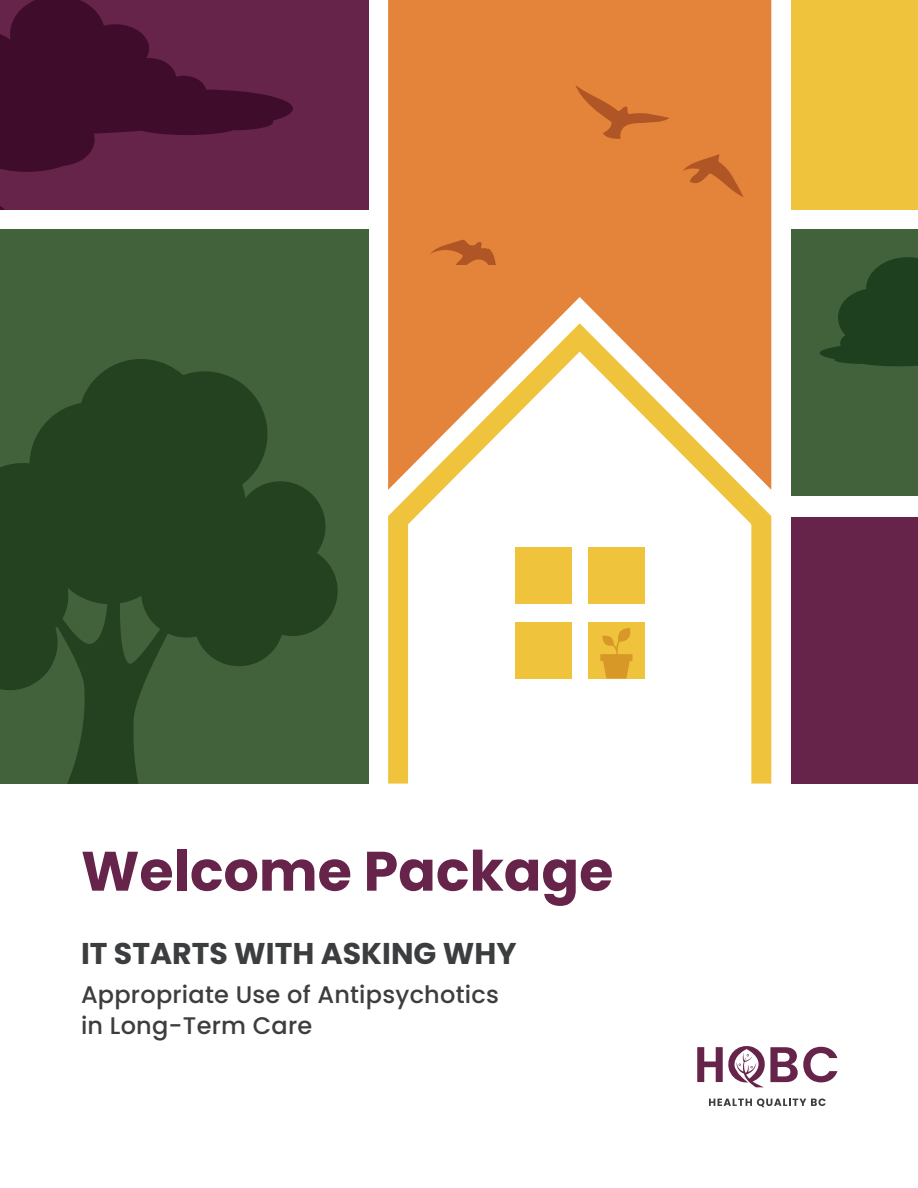
<style>
.page{position:relative;width:918px;height:1188px;background:#fff}
.page>*{position:absolute;margin:0;border:0;box-sizing:border-box;transform-origin:0 0}
.t1{font:700 55.5px "Poppins";color:#66244a}
.t2{font:700 30px "Poppins";color:#3b3d3e}
.t3{font:500 24px/31.5px "Poppins";letter-spacing:.01em;color:#3b3d3e}
</style>
<div class="page">
<svg style="left:697px;top:1046px;width:140px;height:41px"></svg>
<svg style="left:709px;top:1098px;width:117px;height:9px"></svg>
<svg style="left:388px;top:529px;width:384px;height:255px"></svg>
<div style="left:515px;top:547px;width:57px;height:57px;background:#f0c33c"></div>
<div style="left:515px;top:622px;width:57px;height:57px;background:#f0c33c"></div>
<div style="left:588px;top:547px;width:57px;height:57px;background:#f0c33c"></div>
<div style="left:588px;top:622px;width:57px;height:57px;background:#f0c33c"></div>
<div style="left:600px;top:654px;width:33px;height:7px;background:#d89828"></div>
<svg style="left:602px;top:628px;width:29px;height:51px"></svg>
<svg style="left:388px;top:0;width:384px;height:529px"></svg>
<div style="left:0;top:230px;width:368px;height:554px;background:#42623c"></div>
<svg style="left:0;top:359px;width:268px;height:116px;fill:#244120"></svg>
<svg style="left:0;top:475px;width:338px;height:309px"></svg>
<div style="left:0;top:0;width:368px;height:209px;background:#66244a"></div>
<svg style="left:0;top:0;width:293px;height:172px"></svg>
<div style="left:792px;top:517px;width:126px;height:267px;background:#66244a"></div>
<div style="left:792px;top:230px;width:126px;height:266px;background:#42623c"></div>
<svg style="left:820px;top:257px;width:98px;height:109px"></svg>
<div style="left:792px;top:0;width:126px;height:209px;background:#f0c33c"></div>
<svg style="left:430px;top:240px;width:67px;height:25px;background:#cb6e30"></svg>
<svg style="left:575px;top:85px;width:95px;height:54px;background:#d77935"></svg>
<svg style="left:683px;top:154px;width:61px;height:43px;background:#d37533"></svg>
<h1 class="t1" style="left:81px;top:839px;width:534px">Welcome Package</h1>
<p class="t2" style="left:81px;top:936px;width:437px">IT STARTS WITH ASKING WHY</p>
<p class="t3" style="left:81px;top:979px;width:419px">Appropriate Use of Antipsychotics in Long-Term Care</p>
</div>
